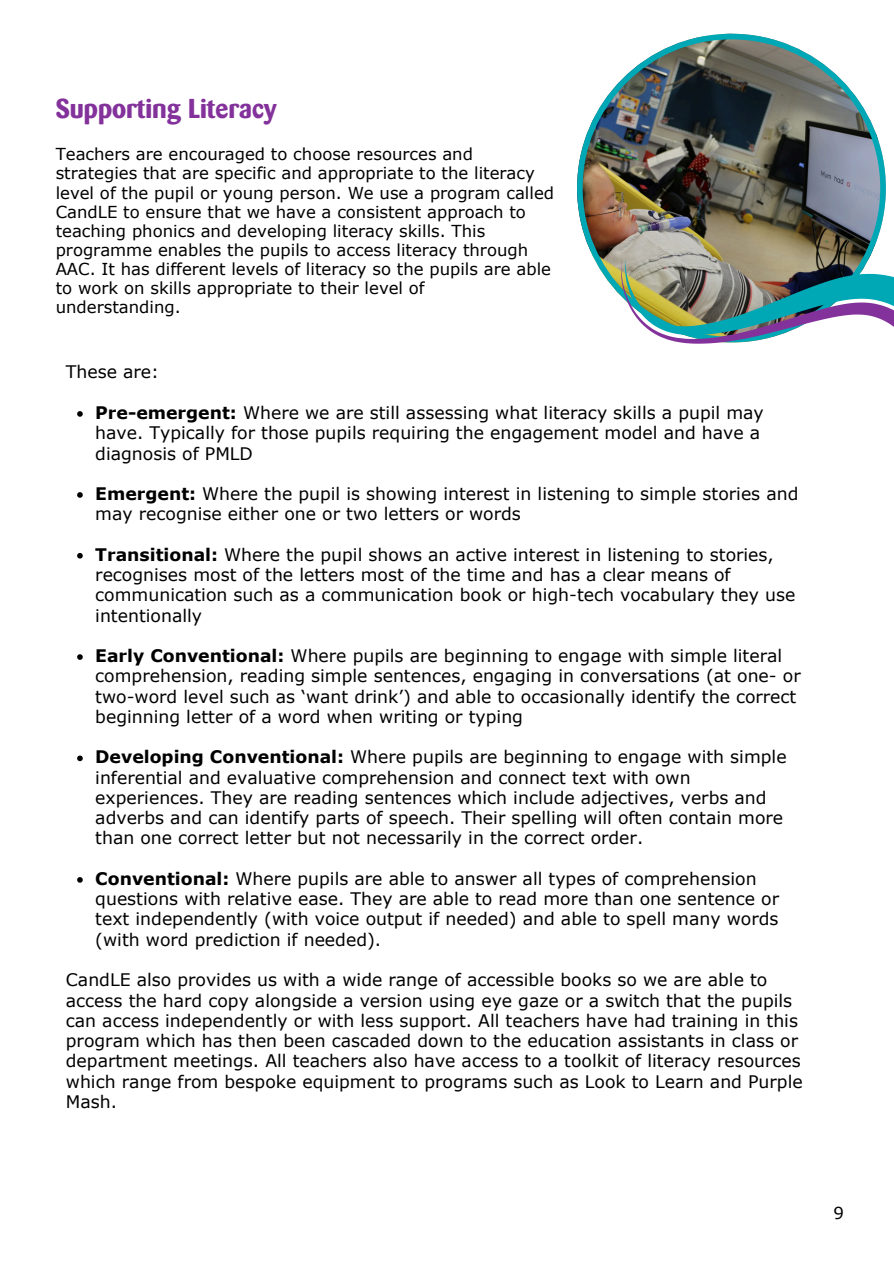
<style>
.page{position:relative;width:894px;height:1264px;background:#fff}
.page>*{position:absolute;margin:0;border:0;box-sizing:border-box;transform-origin:0 0}
.t1{font:700 27px "Barmeno";color:#84329b}
.t2{font:17.25px/20.2px "Verdana";color:#000}
.t3{font:16.5px/19.2px "Verdana";color:#000}
.s1{font-weight:700}
</style>
<div class="page">
<svg style="left:77px;top:411px;width:6px;height:6px"></svg>
<svg style="left:77px;top:492px;width:6px;height:6px"></svg>
<svg style="left:77px;top:553px;width:6px;height:5px"></svg>
<svg style="left:77px;top:654px;width:6px;height:6px"></svg>
<svg style="left:77px;top:755px;width:6px;height:6px"></svg>
<svg style="left:77px;top:877px;width:6px;height:5px"></svg>
<img style="left:577px;top:34px;width:308px;height:260px">
<img style="left:619px;top:259px;width:274px;height:85px">
<p class="t1" style="left:56px;top:98px;width:222px">Supporting Literacy</p>
<p class="t3" style="left:56px;top:144px;width:499px">Teachers are encouraged to choose resources and strategies that are specific and appropriate to the literacy level of the pupil or young person. We use a program called CandLE to ensure that we have a consistent approach to teaching phonics and developing literacy skills. This programme enables the pupils to access literacy through AAC. It has different levels of literacy so the pupils are able to work on skills appropriate to their level of<br>understanding.</p>
<p class="t2" style="left:66px;top:361px;width:95px">These are:</p>
<h1 class="t2" style="left:95px;top:402px;width:669px"><span class="s1">Pre-emergent:</span> Where we are still assessing what literacy skills a pupil may have. Typically for those pupils requiring the engagement model and have a diagnosis of PMLD</h1>
<p class="t2" style="left:95px;top:483px;width:704px"><span class="s1">Emergent:</span> Where the pupil is showing interest in listening to simple stories and may recognise either one or two letters or words</p>
<p class="t2" style="left:95px;top:544px;width:701px"><span class="s1">Transitional:</span> Where the pupil shows an active interest in listening to stories, recognises most of the letters most of the time and has a clear means of communication such as a communication book or high-tech vocabulary they use intentionally</p>
<p class="t2" style="left:95px;top:645px;width:706px"><span class="s1">Early Conventional:</span> Where pupils are beginning to engage with simple literal comprehension, reading simple sentences, engaging in conversations (at one- or two-word level such as ‘want drink’) and able to occasionally identify the correct beginning letter of a word when writing or typing</p>
<p class="t2" style="left:95px;top:746px;width:692px"><span class="s1">Developing Conventional:</span> Where pupils are beginning to engage with simple inferential and evaluative comprehension and connect text with own experiences. They are reading sentences which include adjectives, verbs and adverbs and can identify parts of speech. Their spelling will often contain more than one correct letter but not necessarily in the correct order.</p>
<p class="t2" style="left:95px;top:868px;width:685px"><span class="s1">Conventional:</span> Where pupils are able to answer all types of comprehension questions with relative ease. They are able to read more than one sentence or text independently (with voice output if needed) and able to spell many words (with word prediction if needed).</p>
<p class="t2" style="left:66px;top:969px;width:738px">CandLE also provides us with a wide range of accessible books so we are able to access the hard copy alongside a version using eye gaze or a switch that the pupils can access independently or with less support. All teachers have had training in this program which has then been cascaded down to the education assistants in class or department meetings. All teachers also have access to a toolkit of literacy resources which range from bespoke equipment to programs such as Look to Learn and Purple Mash.</p>
<p class="t3" style="left:833px;top:1202px;width:12px">9</p>
</div>
